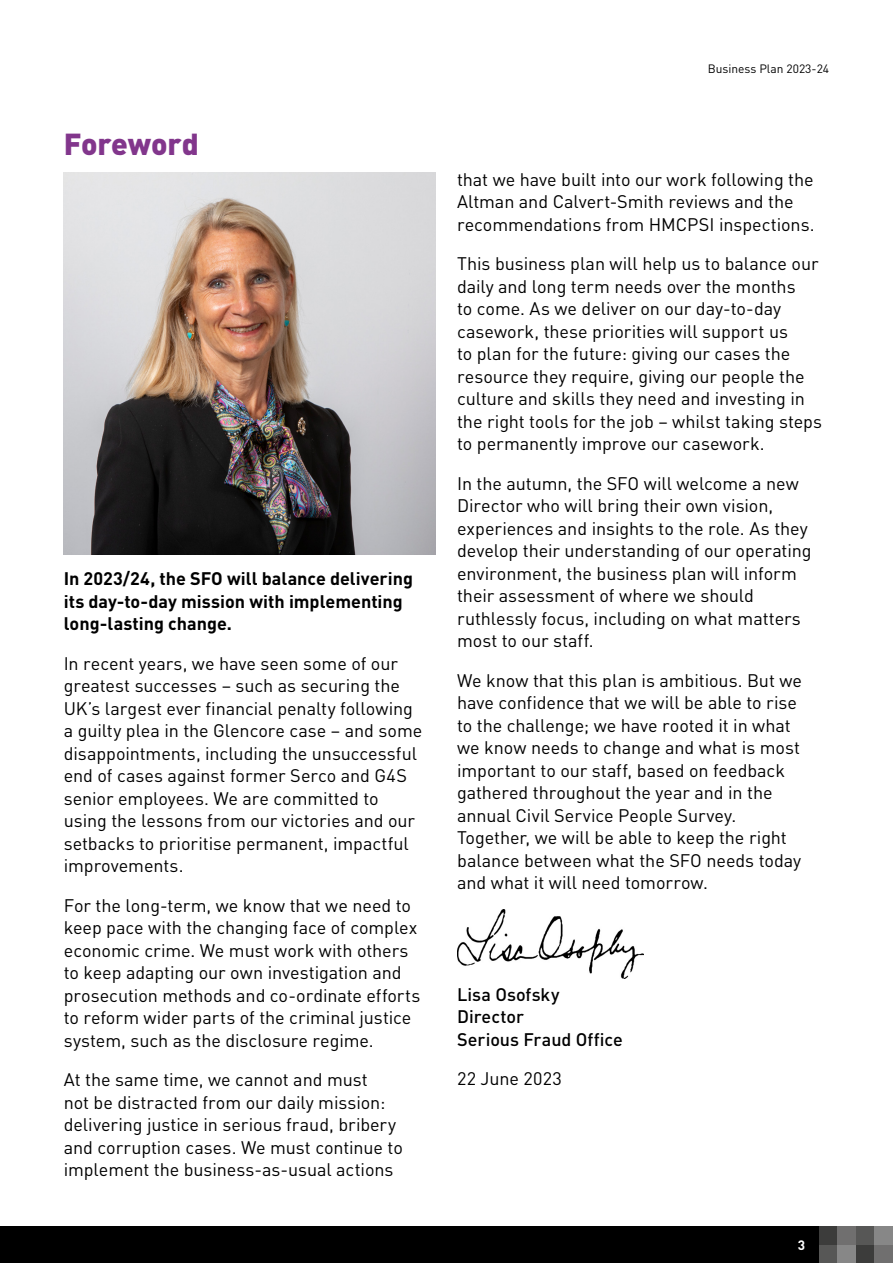
<style>
.page{position:relative;width:893px;height:1263px;background:#fff}
.page>*{position:absolute;margin:0;border:0;box-sizing:border-box;transform-origin:0 0}
.t1{font:900 30px "DIN Pro";letter-spacing:-.005em;color:#82368c}
.t2{font:18px/22.5px "DIN Pro";letter-spacing:-.005em;color:#000}
.t3{font:700 18px/22.5px "DIN Pro";color:#000}
.t4{font:500 18px/22.5px "DIN Pro";color:#000}
.t5{font:700 13.5px "DIN Pro";color:#fff}
.t6{font:12px "DIN Pro";color:#000}
</style>
<div class="page">
<img style="left:457px;top:910px;width:186px;height:68px">
<img style="left:64px;top:173px;width:372px;height:382px">
<div style="left:0;top:1226px;width:893px;height:37px;background:#000"></div>
<div style="left:819px;top:1244px;width:19px;height:19px;background:#575756"></div>
<div style="left:819px;top:1226px;width:19px;height:18px;background:#3c3c3b"></div>
<div style="left:838px;top:1244px;width:18px;height:19px;background:#878787"></div>
<div style="left:838px;top:1226px;width:18px;height:18px;background:#706f6f"></div>
<div style="left:856px;top:1244px;width:18px;height:19px;background:#3c3c3b"></div>
<div style="left:856px;top:1226px;width:18px;height:18px;background:#575756"></div>
<div style="left:874px;top:1244px;width:19px;height:19px;background:#706f6f"></div>
<div style="left:874px;top:1226px;width:19px;height:18px;background:#878787"></div>
<h1 class="t1" style="left:64px;top:118px;width:136px">Foreword</h1>
<p class="t3" style="left:64px;top:565px;width:351px">In 2023/24, the SFO will balance delivering its day-to-day mission with implementing long-lasting change.</p>
<p class="t2" style="left:64px;top:650px;width:360px">In recent years, we have seen some of our greatest successes – such as securing the UK’s largest ever financial penalty following a guilty plea in the Glencore case – and some disappointments, including the unsuccessful end of cases against former Serco and G4S senior employees. We are committed to using the lessons from our victories and our setbacks to prioritise permanent, impactful improvements.</p>
<p class="t2" style="left:64px;top:892px;width:358px">For the long-term, we know that we need to keep pace with the changing face of complex economic crime. We must work with others to keep adapting our own investigation and prosecution methods and co-ordinate efforts to reform wider parts of the criminal justice system, such as the disclosure regime.</p>
<p class="t2" style="left:64px;top:1067px;width:341px">At the same time, we cannot and must<br>not be distracted from our daily mission: delivering justice in serious fraud, bribery and corruption cases. We must continue to implement the business-as-usual actions</p>
<p class="t6" style="left:708px;top:59px;width:123px">Business Plan 2023-24</p>
<p class="t2" style="left:457px;top:166px;width:359px">that we have built into our work following the<br>Altman and Calvert-Smith reviews and the recommendations from HMCPSI inspections.</p>
<p class="t2" style="left:457px;top:251px;width:366px">This business plan will help us to balance our daily and long term needs over the months<br>to come. As we deliver on our day-to-day casework, these priorities will support us<br>to plan for the future: giving our cases the resource they require, giving our people the culture and skills they need and investing in the right tools for the job – whilst taking steps to permanently improve our casework.</p>
<p class="t2" style="left:457px;top:470px;width:356px">In the autumn, the SFO will welcome a new Director who will bring their own vision, experiences and insights to the role. As they develop their understanding of our operating environment, the business plan will inform their assessment of where we should ruthlessly focus, including on what matters most to our staff.</p>
<p class="t2" style="left:457px;top:667px;width:346px">We know that this plan is ambitious. But we have confidence that we will be able to rise to the challenge; we have rooted it in what we know needs to change and what is most important to our staff, based on feedback gathered throughout the year and in the annual Civil Service People Survey.<br>Together, we will be able to keep the right balance between what the SFO needs today and what it will need tomorrow.</p>
<p class="t4" style="left:457px;top:981px;width:167px">Lisa Osofsky<br>Director<br>Serious Fraud Office</p>
<p class="t2" style="left:457px;top:1066px;width:106px">22 June 2023</p>
<p class="t5" style="left:798px;top:1234px;width:9px">3</p>
</div>
